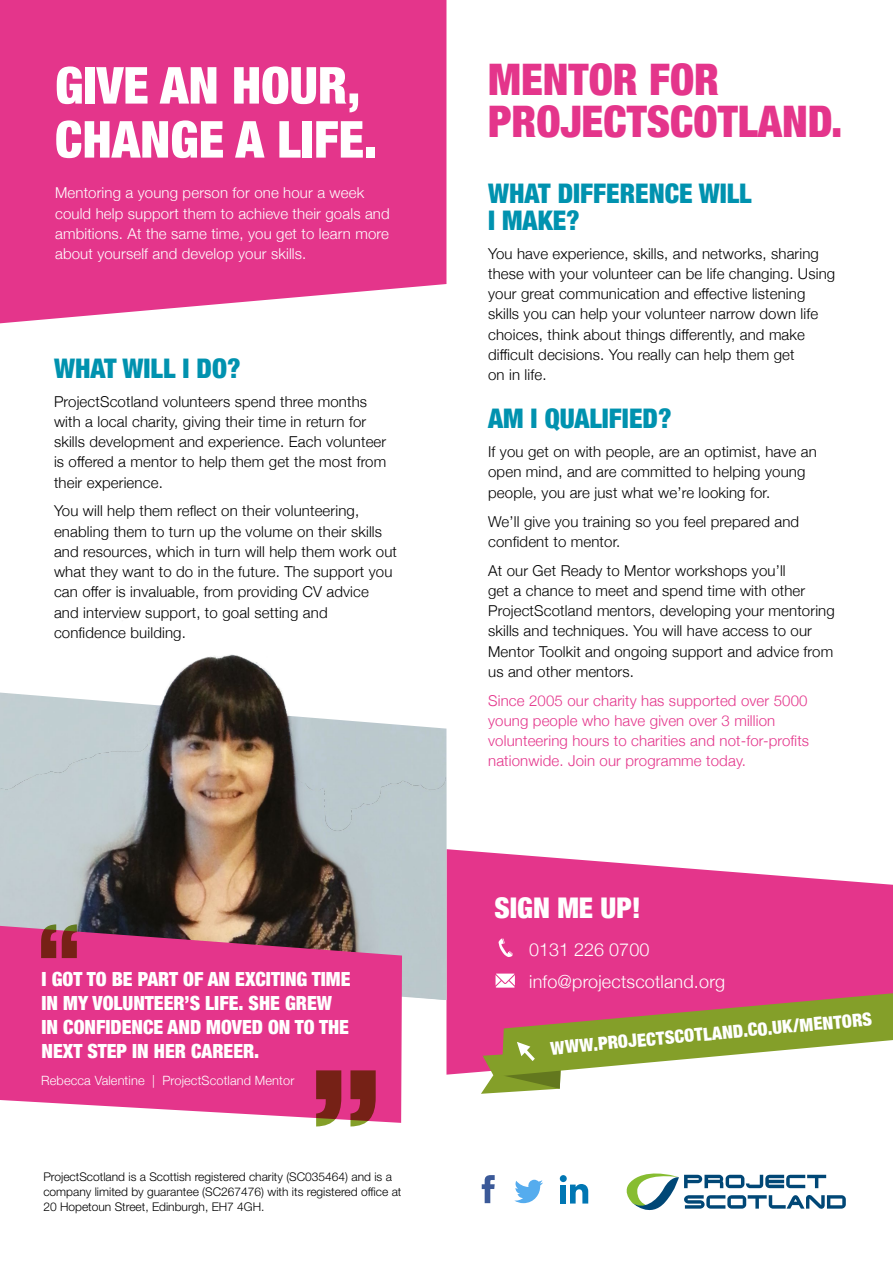
<style>
.page{position:relative;width:893px;height:1263px;background:#fff}
.page>*{position:absolute;margin:0;border:0;box-sizing:border-box;transform-origin:0 0}
.t1{font:900 condensed 150px "Helvetica Neue";color:#849f29}
.t2{font:900 condensed 90px "Helvetica Neue";color:#849f29}
.t3{font:900 condensed 51px/54px "Helvetica Neue";color:#fff}
.t4{font:900 condensed 43.5px/42px "Helvetica Neue";color:#e4358b}
.t5{font:900 condensed 28.5px "Helvetica Neue";color:#fff}
.t6{font:900 condensed 27px/27px "Helvetica Neue";color:#0092af}
.t7{font:900 condensed 19.5px/24px "Helvetica Neue";color:#fff}
.t8{font:300 18px "Helvetica Neue";letter-spacing:.01em;color:#fff}
.t9{font:900 condensed 18px "Helvetica Neue";color:#fff}
.t10{font:300 15px/20.2px "Helvetica Neue";letter-spacing:.01em;color:#000}
.t11{font:300 15px/20.2px "Helvetica Neue";letter-spacing:.01em;color:#fff}
.t12{font:300 15px/20.2px "Helvetica Neue";letter-spacing:.01em;color:#e4358b}
.t13{font:300 12.75px "Helvetica Neue";letter-spacing:.01em;color:#fff}
.t14{font:300 12px/15px "Helvetica Neue LT Std";color:#000}
</style>
<div class="page">
<div style="left:0;top:0;width:446px;height:323px;background:#e4358b"></div>
<svg style="left:446px;top:849px;width:447px;height:226px;background:#e7509b"></svg>
<img style="left:0;top:654px;width:446px;height:346px">
<svg style="left:0;top:926px;width:402px;height:197px;background:#dd458e"></svg>
<svg style="left:498px;top:938px;width:15px;height:19px"></svg>
<svg style="left:481px;top:973px;width:412px;height:121px"></svg>
<svg style="left:627px;top:1173px;width:219px;height:37px"></svg>
<svg style="left:482px;top:1175px;width:13px;height:28px"></svg>
<svg style="left:514px;top:1180px;width:29px;height:23px"></svg>
<div style="left:560px;top:1184px;width:6px;height:19px;background:#0076b3"></div>
<div style="left:560px;top:1175px;width:7px;height:7px;background:#0076b3;border-radius:50%"></div>
<svg style="left:570px;top:1184px;width:18px;height:19px"></svg>
<h3 class="t3" style="left:55px;top:56px;width:324px">GIVE AN HOUR,<br>CHANGE A LIFE.</h3>
<p class="t11" style="left:55px;top:182px;width:336px">Mentoring a young person for one hour a week could help support them to achieve their goals and ambitions. At the same time, you get to learn more about yourself and develop your skills.</p>
<h3 class="t6" style="left:54px;top:353px;width:188px">WHAT WILL I DO?</h3>
<p class="t10" style="left:54px;top:390px;width:334px">ProjectScotland volunteers spend three months with a local charity, giving their time in return for skills development and experience. Each volunteer is offered a mentor to help them get the most from their experience.</p>
<p class="t10" style="left:54px;top:500px;width:345px">You will help them reflect on their volunteering, enabling them to turn up the volume on their skills and resources, which in turn will help them work out what they want to do in the future. The support you can offer is invaluable, from providing CV advice and interview support, to goal setting and confidence building.</p>
<h2 class="t2" style="left:37px;top:882px;width:45px">“</h2>
<h3 class="t7" style="left:42px;top:966px;width:310px">I GOT TO BE PART OF AN EXCITING TIME<br>IN MY VOLUNTEER’S LIFE. SHE GREW<br>IN CONFIDENCE AND MOVED ON TO THE<br>NEXT STEP IN HER CAREER.</h3>
<h1 class="t1" style="left:382px;top:1196px;width:74px;rotate:-180deg">“</h1>
<p class="t13" style="left:41px;top:1070px;width:255px">Rebecca Valentine | ProjectScotland Mentor</p>
<p class="t14" style="left:43px;top:1169px;width:360px">ProjectScotland is a Scottish registered charity (SC035464) and is a company limited by guarantee (SC267476) with its registered office at<br>20 Hopetoun Street, Edinburgh, EH7 4GH.</p>
<h3 class="t4" style="left:488px;top:57px;width:356px">MENTOR FOR<br>PROJECTSCOTLAND.</h3>
<h3 class="t6" style="left:488px;top:178px;width:265px">WHAT DIFFERENCE WILL<br>I MAKE?</h3>
<p class="t10" style="left:488px;top:242px;width:349px">You have experience, skills, and networks, sharing these with your volunteer can be life changing. Using your great communication and effective listening skills you can help your volunteer narrow down life choices, think about things differently, and make difficult decisions. You really can help them get<br>on in life.</p>
<h3 class="t6" style="left:488px;top:404px;width:185px">AM I QUALIFIED?</h3>
<p class="t10" style="left:488px;top:441px;width:330px">If you get on with people, are an optimist, have an open mind, and are committed to helping young people, you are just what we’re looking for.</p>
<p class="t10" style="left:488px;top:510px;width:313px">We’ll give you training so you feel prepared and confident to mentor.</p>
<p class="t10" style="left:488px;top:559px;width:348px">At our Get Ready to Mentor workshops you’ll<br>get a chance to meet and spend time with other ProjectScotland mentors, developing your mentoring skills and techniques. You will have access to our Mentor Toolkit and ongoing support and advice from us and other mentors.</p>
<p class="t12" style="left:488px;top:689px;width:323px">Since 2005 our charity has supported over 5000 young people who have given over 3 million volunteering hours to charities and not-for-profits nationwide. Join our programme today.</p>
<h3 class="t5" style="left:494px;top:884px;width:148px">SIGN ME UP!</h3>
<p class="t8" style="left:529px;top:935px;width:122px">0131 226 0700</p>
<p class="t8" style="left:529px;top:967px;width:197px">info@projectscotland.org</p>
<p class="t9" style="left:549px;top:1033px;width:324px;rotate:-5deg">WWW.PROJECTSCOTLAND.CO.UK/MENTORS</p>
</div>
